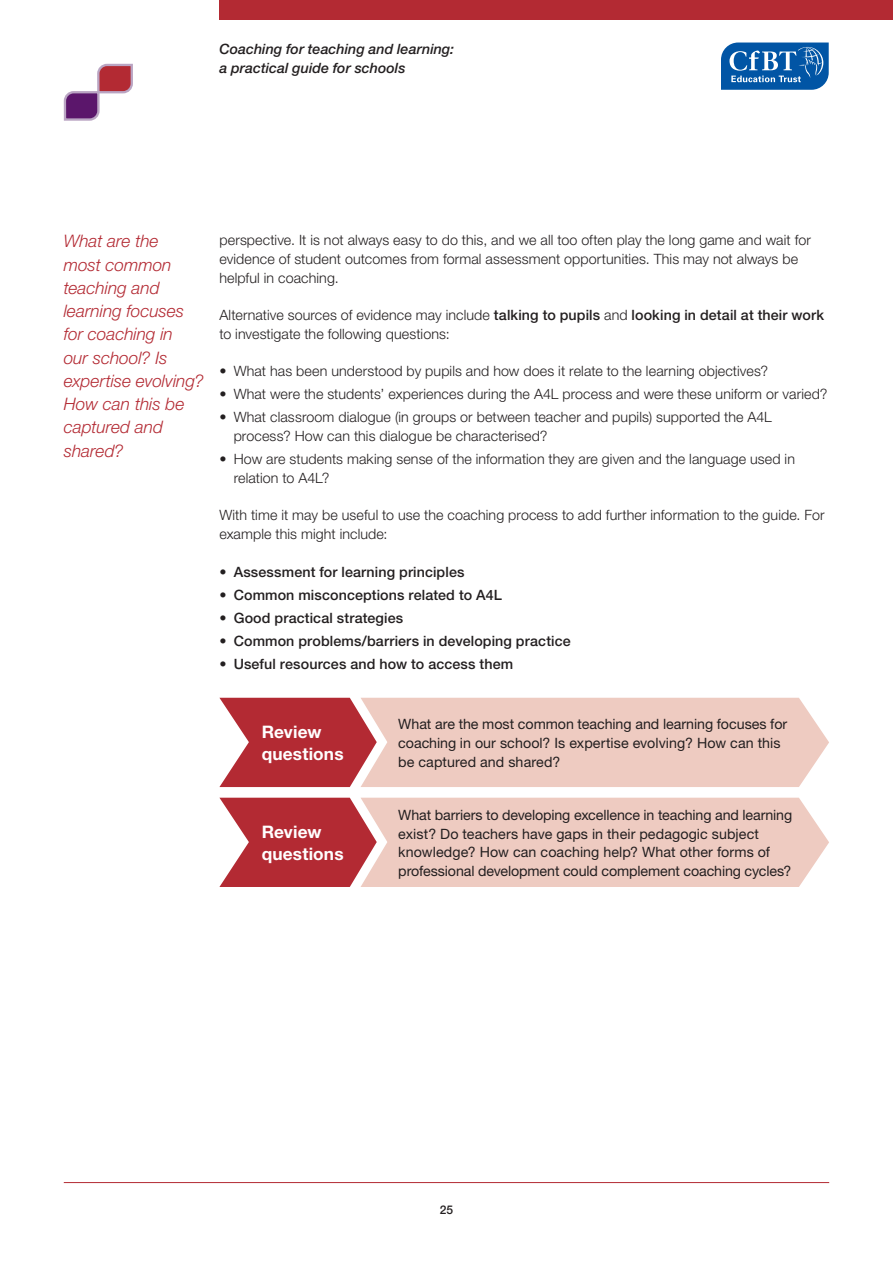
<style>
.page{position:relative;width:893px;height:1263px;background:#fff}
.page>*{position:absolute;margin:0;border:0;box-sizing:border-box;transform-origin:0 0}
.t1{font:italic 300 17.25px/23.2px "Helvetica Neue LT";color:#b32a33}
.t2{font:700 17.25px/21.8px "Helvetica Neue LT";letter-spacing:.01em;color:#fff}
.t3{font:300 14.25px/18.8px "Helvetica Neue LT";letter-spacing:.01em;color:#231f20}
.t4{font:14.25px/18.8px "Helvetica Neue LT";color:#231f20}
.t5{font:500 14.25px "Helvetica Neue LT";letter-spacing:.01em;color:#231f20}
.t6{font:italic 500 14.25px/18.9px "Helvetica Neue LT";color:#231f20}
.t7{font:500 12px "Helvetica Neue LT";color:#231f20}
.s1{font-weight:500}
</style>
<div class="page">
<svg style="left:721px;top:43px;width:108px;height:47px;background:#2e73b4"></svg>
<svg style="left:63px;top:63px;width:70px;height:58px"></svg>
<div style="left:219px;top:0;width:674px;height:20px;background:#b32a33"></div>
<hr style="left:64px;top:1182px;width:765px;height:1px;background:#b32a33">
<svg style="left:219px;top:698px;width:610px;height:89px;background:#e2aca7"></svg>
<svg style="left:219px;top:798px;width:610px;height:89px;background:#e2aca7"></svg>
<p class="t6" style="left:219px;top:39px;width:236px">Coaching for teaching and learning: a practical guide for schools</p>
<p class="t1" style="left:64px;top:229px;width:142px">What are the<br>most common teaching and learning focuses for coaching in<br>our school? Is expertise evolving?<br>How can this be captured and shared?</p>
<p class="t3" style="left:219px;top:230px;width:593px">perspective. It is not always easy to do this, and we all too often play the long game and wait for evidence of student outcomes from formal assessment opportunities. This may not always be helpful in coaching.</p>
<p class="t3" style="left:219px;top:305px;width:606px">Alternative sources of evidence may include <span class="s1">talking to pupils</span> and <span class="s1">looking in detail at their work </span>to investigate the following questions:</p>
<p class="t3" style="left:219px;top:362px;width:550px">• What has been understood by pupils and how does it relate to the learning objectives?</p>
<p class="t3" style="left:219px;top:385px;width:609px">• What were the students’ experiences during the A4L process and were these uniform or varied?</p>
<p class="t3" style="left:234px;top:408px;width:540px;text-indent:-14px">• What classroom dialogue (in groups or between teacher and pupils) supported the A4L process? How can this dialogue be characterised?</p>
<p class="t3" style="left:234px;top:449px;width:563px;text-indent:-14px">• How are students making sense of the information they are given and the language used in relation to A4L?</p>
<p class="t3" style="left:219px;top:506px;width:607px">With time it may be useful to use the coaching process to add further information to the guide. For example this might include:</p>
<p class="t5" style="left:219px;top:563px;width:247px">• Assessment for learning principles</p>
<p class="t5" style="left:219px;top:586px;width:284px">• Common misconceptions related to A4L</p>
<p class="t5" style="left:219px;top:609px;width:185px">• Good practical strategies</p>
<p class="t5" style="left:219px;top:632px;width:353px">• Common problems/barriers in developing practice</p>
<p class="t5" style="left:219px;top:655px;width:295px">• Useful resources and how to access them</p>
<p class="t2" style="left:262px;top:721px;width:83px">Review questions</p>
<p class="t4" style="left:398px;top:715px;width:390px">What are the most common teaching and learning focuses for coaching in our school? Is expertise evolving? How can this be captured and shared?</p>
<p class="t2" style="left:262px;top:821px;width:83px">Review questions</p>
<p class="t4" style="left:398px;top:805px;width:395px">What barriers to developing excellence in teaching and learning exist? Do teachers have gaps in their pedagogic subject knowledge? How can coaching help? What other forms of professional development could complement coaching cycles?</p>
<p class="t7" style="left:440px;top:1202px;width:15px">25</p>
</div>
